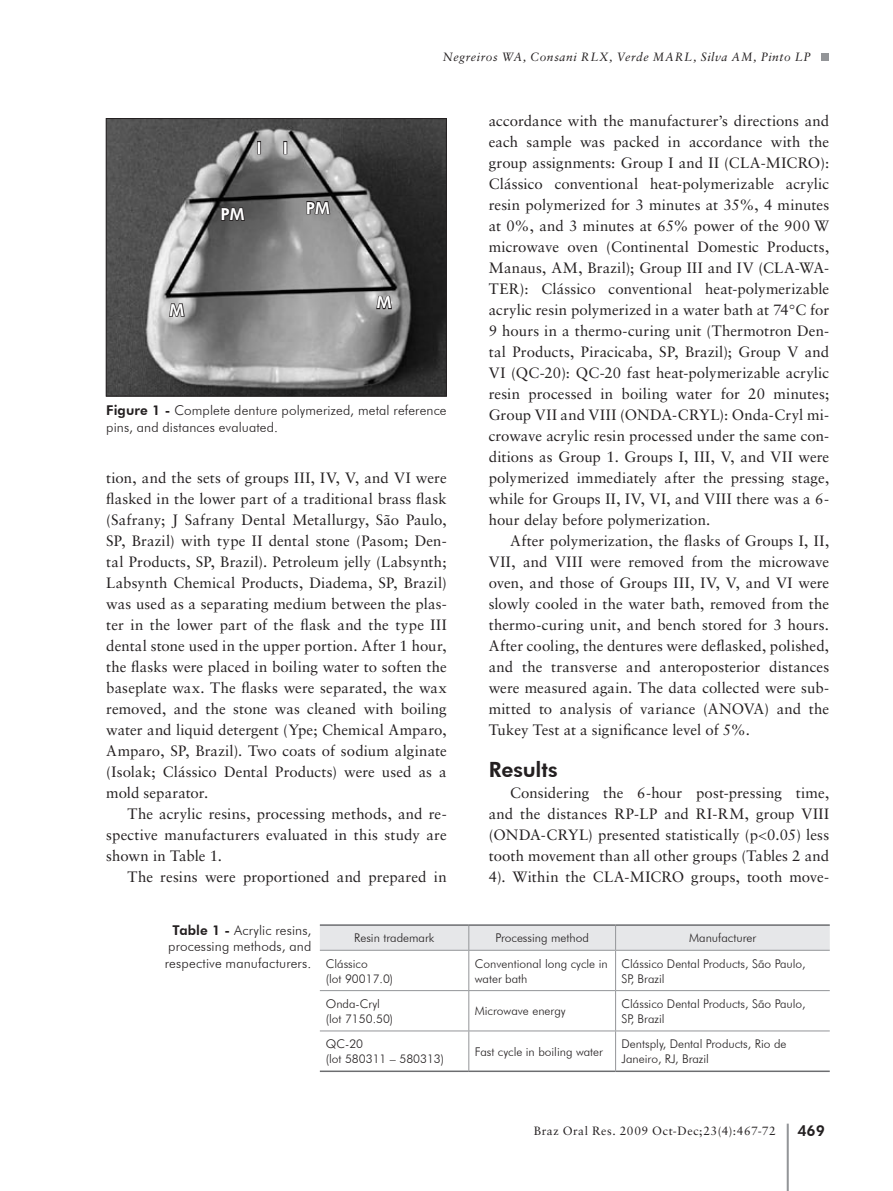
<style>
.page{position:relative;width:893px;height:1191px;background:#fff}
.page>*{position:absolute;margin:0;border:0;box-sizing:border-box;transform-origin:0 0}
.t1{font:800 21px "Futura BT";color:#231f20}
.t2{font:800 16.5px "Futura BT";color:#fff}
.t3{font:15px/21px "Sabon LT Std";letter-spacing:.005em;color:#231f20;text-align:justify}
.t4{font:800 15px "Futura BT";color:#231f20}
.t5{font:300 13.5px/16.5px "Futura BT";letter-spacing:.01em;color:#231f20;text-align:center}
.t6{font:300 12px/15px "Futura BT";color:#231f20}
.t7{font:italic 12px "Sabon LT Std";letter-spacing:.05em;color:#231f20}
.t8{font:12px "Sabon LT Std";letter-spacing:.05em;color:#231f20}
.s1{font-weight:800}
</style>
<div class="page">
<div style="left:822px;top:53px;width:7px;height:8px;background:#939598"></div>
<hr style="left:787px;top:1123px;width:2px;height:68px;background:#939598">
<svg style="left:320px;top:925px;width:510px;height:25px;background:#e1e2e4"></svg>
<hr style="left:320px;top:950px;width:149px;height:1px;background:#939598">
<hr style="left:469px;top:950px;width:147px;height:1px;background:#939598">
<hr style="left:468px;top:950px;width:1px;height:40px;background:#939598">
<hr style="left:616px;top:950px;width:214px;height:1px;background:#939598">
<hr style="left:615px;top:950px;width:1px;height:40px;background:#939598">
<hr style="left:320px;top:990px;width:149px;height:1px;background:#939598">
<hr style="left:469px;top:990px;width:147px;height:1px;background:#939598">
<hr style="left:468px;top:991px;width:1px;height:39px;background:#939598">
<hr style="left:616px;top:990px;width:214px;height:1px;background:#939598">
<hr style="left:615px;top:991px;width:1px;height:39px;background:#939598">
<hr style="left:320px;top:1030px;width:149px;height:1px;background:#939598">
<hr style="left:469px;top:1030px;width:147px;height:1px;background:#939598">
<hr style="left:468px;top:1031px;width:1px;height:39px;background:#939598">
<hr style="left:616px;top:1030px;width:214px;height:1px;background:#939598">
<hr style="left:615px;top:1031px;width:1px;height:39px;background:#939598">
<hr style="left:320px;top:924px;width:149px;height:1px;background:#6c6d70">
<hr style="left:469px;top:924px;width:147px;height:1px;background:#6c6d70">
<hr style="left:616px;top:924px;width:214px;height:1px;background:#6c6d70">
<hr style="left:320px;top:1070px;width:149px;height:2px;background:#6c6d70">
<hr style="left:469px;top:1070px;width:147px;height:2px;background:#6c6d70">
<hr style="left:616px;top:1070px;width:214px;height:2px;background:#6c6d70">
<img style="left:108px;top:120px;width:337px;height:274px">
<div style="left:106px;top:118px;width:341px;height:278px;border:1px solid #231f20"></div>
<div style="left:257px;top:141px;width:4px;height:13px;border:2px solid #231f20"></div>
<div style="left:283px;top:141px;width:4px;height:13px;border:2px solid #231f20"></div>
<svg style="left:220px;top:188px;width:26px;height:50px"></svg>
<svg style="left:306px;top:181px;width:25px;height:50px"></svg>
<svg style="left:168px;top:283px;width:18px;height:50px"></svg>
<svg style="left:375px;top:276px;width:18px;height:50px"></svg>
<p class="t7" style="left:443px;top:50px;width:369px">Negreiros WA, Consani RLX, Verde MARL, Silva AM, Pinto LP</p>
<p class="t2" style="left:170px;top:300px;width:16px">M</p>
<p class="t2" style="left:256px;top:138px;width:7px">I</p>
<p class="t2" style="left:283px;top:138px;width:7px">I</p>
<p class="t2" style="left:221px;top:204px;width:25px">PM</p>
<p class="t2" style="left:306px;top:198px;width:25px">PM</p>
<p class="t2" style="left:377px;top:292px;width:16px">M</p>
<p class="t5" style="left:106px;top:402px;width:342px;text-align:left"><span class="s1">Figure 1 -</span> Complete denture polymerized, metal reference pins, and distances evaluated.</p>
<p class="t3" style="left:106px;top:467px;width:342px">tion, and the sets of groups III, IV, V, and VI were flasked in the lower part of a traditional brass flask (Safrany; J Safrany Dental Metallurgy, São Paulo, SP, Brazil) with type II dental stone (Pasom; Den&shy;tal Products, SP, Brazil). Petroleum jelly (Labsynth; Labsynth Chemical Products, Diadema, SP, Brazil) was used as a separating medium between the plas&shy;ter in the lower part of the flask and the type III dental stone used in the upper portion. After 1 hour, the flasks were placed in boiling water to soften the baseplate wax. The flasks were separated, the wax removed, and the stone was cleaned with boiling water and liquid detergent (Ype; Chemical Amparo, Amparo, SP, Brazil). Two coats of sodium alginate (Isolak; Clássico Dental Products) were used as a mold separator.</p>
<p class="t3" style="left:106px;top:803px;width:342px;text-indent:21px">The acrylic resins, processing methods, and re&shy;spective manufacturers evaluated in this study are shown in Table 1.</p>
<p class="t3" style="left:128px;top:866px;width:321px">The resins were proportioned and prepared in</p>
<p class="t3" style="left:489px;top:110px;width:342px">accordance with the manufacturer’s directions and each sample was packed in accordance with the group assignments: Group I and II (CLA-MICRO):<br>Clássico conventional heat-polymerizable acrylic resin polymerized for 3 minutes at 35%, 4 minutes at 0%, and 3 minutes at 65% power of the 900 W microwave oven (Continental Domestic Products, Manaus, AM, Brazil); Group III and IV (CLA-WA-TER): Clássico conventional heat-polymerizable acrylic resin polymerized in a water bath at 74 C for 9 hours in a thermo-curing unit (Thermotron Den&shy;tal Products, Piracicaba, SP, Brazil); Group V and VI (QC-20): QC-20 fast heat-polymerizable acrylic resin processed in boiling water for 20 minutes; Group VII and VIII (ONDA-CRYL): Onda-Cryl mi&shy;crowave acrylic resin processed under the same con&shy;ditions as Group 1. Groups I, III, V, and VII were polymerized immediately after the pressing stage, while for Groups II, IV, VI, and VIII there was a 6- hour delay before polymerization.</p>
<p class="t3" style="left:489px;top:530px;width:342px;text-indent:21px">After polymerization, the flasks of Groups I, II, VII, and VIII were removed from the microwave oven, and those of Groups III, IV, V, and VI were slowly cooled in the water bath, removed from the thermo-curing unit, and bench stored for 3 hours.<br>After cooling, the dentures were deflasked, polished, and the transverse and anteroposterior distances were measured again. The data collected were sub&shy;mitted to analysis of variance (ANOVA) and the Tukey Test at a significance level of 5%.</p>
<h1 class="t1" style="left:489px;top:757px;width:71px">Results</h1>
<p class="t3" style="left:489px;top:782px;width:342px;text-indent:21px">Considering the 6-hour post-pressing time, and the distances RP-LP and RI-RM, group VIII (ONDA-CRYL) presented statistically (p 0.05) less tooth movement than all other groups (Tables 2 and 4). Within the CLA-MICRO groups, tooth move-</p>
<p class="t5" style="left:165px;top:921px;width:148px"><span class="s1">Table 1 -</span> Acrylic resins, processing methods, and respective manufacturers.</p>
<p class="t6" style="left:354px;top:930px;width:82px">Resin trademark</p>
<p class="t6" style="left:495px;top:930px;width:95px">Processing method</p>
<p class="t6" style="left:689px;top:930px;width:68px">Manufacturer</p>
<p class="t6" style="left:326px;top:955px;width:69px">Clássico<br>(lot 90017.0)</p>
<p class="t6" style="left:475px;top:955px;width:134px">Conventional long cycle in water bath</p>
<p class="t6" style="left:622px;top:955px;width:186px">Clássico Dental Products, São Paulo,<br>SP, Brazil</p>
<p class="t6" style="left:326px;top:996px;width:69px">Onda-Cryl (lot 7150.50)</p>
<p class="t6" style="left:475px;top:1003px;width:92px">Microwave energy</p>
<p class="t6" style="left:622px;top:996px;width:186px">Clássico Dental Products, São Paulo,<br>SP, Brazil</p>
<p class="t6" style="left:326px;top:1036px;width:120px">QC-20<br>(lot 580311 – 580313)</p>
<p class="t6" style="left:475px;top:1043px;width:130px">Fast cycle in boiling water</p>
<p class="t6" style="left:622px;top:1036px;width:166px">Dentsply, Dental Products, Rio de<br>Janeiro, RJ, Brazil</p>
<p class="t8" style="left:534px;top:1123px;width:243px">Braz Oral Res. 2009 Oct-Dec;23(4):467-72</p>
<p class="t4" style="left:797px;top:1121px;width:29px">469</p>
</div>
